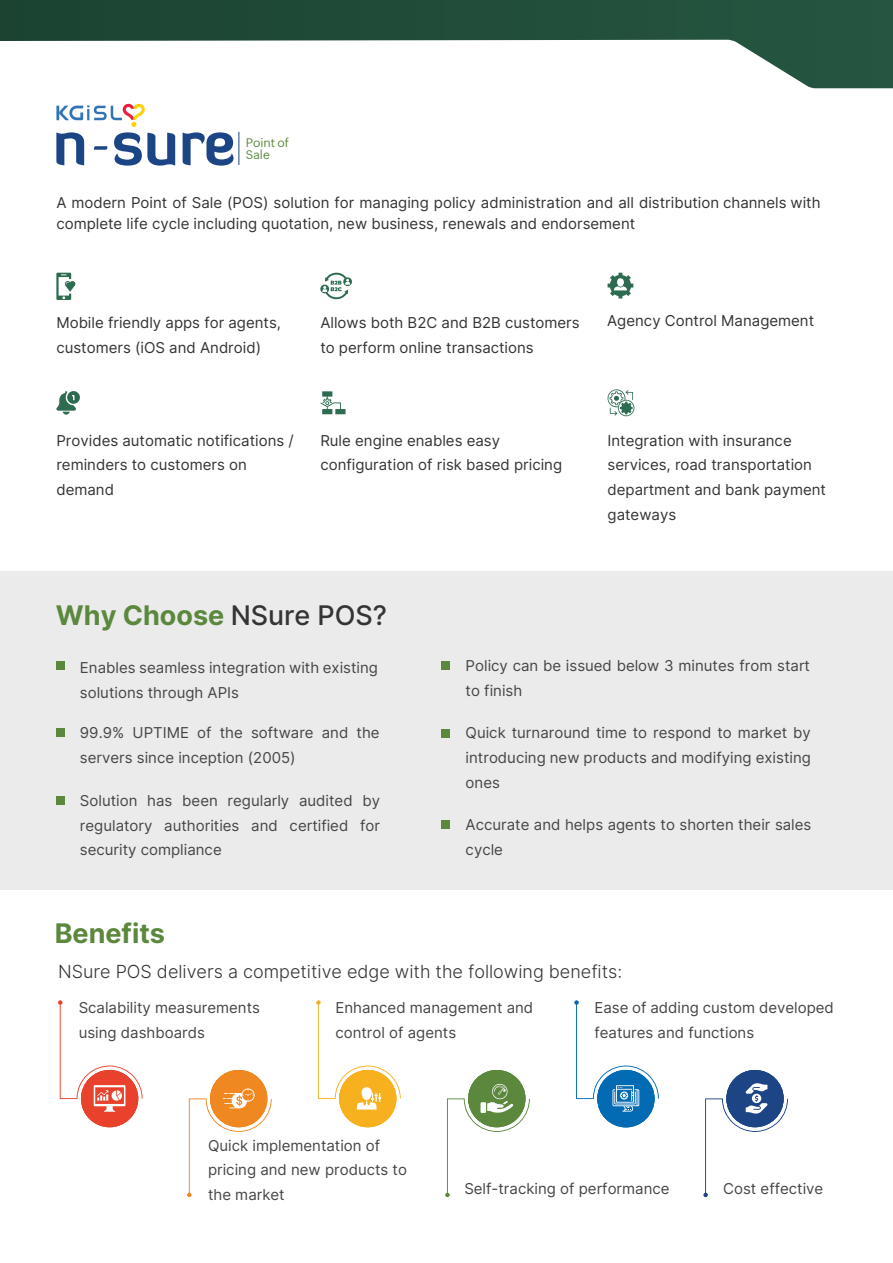
<style>
.page{position:relative;width:893px;height:1263px;background:#fff}
.page>*{position:absolute;margin:0;border:0;box-sizing:border-box;transform-origin:0 0}
.t1{font:700 27px "Inter";color:#5c883d}
.t2{font:18px "Inter Light BETA";color:#343435}
.t3{font:15px/24.8px "Inter";color:#464647}
.t4{font:15px/24.8px "Inter";color:#343435}
.t5{font:12.15px/12.9px "Zoho Puvi";color:#5b8a3d}
.s1{font-weight:500;color:#343435}
</style>
<div class="page">
<div style="left:0;top:571px;width:892px;height:319px;background:#ebebec"></div>
<svg style="left:0;top:0;width:893px;height:88px"></svg>
<svg style="left:56px;top:273px;width:19px;height:27px"></svg>
<svg style="left:56px;top:391px;width:24px;height:24px"></svg>
<svg style="left:320px;top:272px;width:32px;height:28px"></svg>
<svg style="left:320px;top:391px;width:26px;height:23px"></svg>
<svg style="left:608px;top:273px;width:25px;height:25px"></svg>
<svg style="left:607px;top:389px;width:28px;height:27px"></svg>
<svg style="left:58px;top:1000px;width:85px;height:127px"></svg>
<svg style="left:187px;top:1070px;width:85px;height:127px"></svg>
<svg style="left:703px;top:1070px;width:85px;height:127px"></svg>
<svg style="left:316px;top:1000px;width:85px;height:127px"></svg>
<svg style="left:445px;top:1070px;width:85px;height:127px"></svg>
<svg style="left:574px;top:1000px;width:85px;height:127px"></svg>
<svg style="left:183px;top:132px;width:51px;height:34px"></svg>
<svg style="left:56px;top:104px;width:119px;height:62px"></svg>
<hr style="left:239px;top:132px;width:1px;height:33px;background:#1c4585">
<div style="left:56px;top:661px;width:9px;height:9px;background:#5c883d"></div>
<div style="left:441px;top:661px;width:9px;height:9px;background:#5c883d"></div>
<div style="left:441px;top:729px;width:9px;height:8px;background:#5c883d"></div>
<div style="left:441px;top:820px;width:9px;height:8px;background:#5c883d"></div>
<div style="left:56px;top:728px;width:9px;height:8px;background:#5c883d"></div>
<div style="left:56px;top:796px;width:9px;height:8px;background:#5c883d"></div>
<p class="t5" style="left:246px;top:135px;width:45px">Point of<br>Sale</p>
<p class="t4" style="left:56px;top:192px;width:766px;line-height:21px">A modern Point of Sale (POS) solution for managing policy administration and all distribution channels with complete life cycle including quotation, new business, renewals and endorsement</p>
<p class="t4" style="left:56px;top:310px;width:226px">Mobile friendly apps for agents, customers (iOS and Android)</p>
<p class="t4" style="left:320px;top:310px;width:261px">Allows both B2C and B2B customers to perform online transactions</p>
<p class="t4" style="left:607px;top:308px;width:209px">Agency Control Management</p>
<p class="t4" style="left:56px;top:427px;width:239px">Provides automatic notifications / reminders to customers on demand</p>
<p class="t4" style="left:320px;top:427px;width:243px">Rule engine enables easy configuration of risk based pricing</p>
<p class="t4" style="left:608px;top:427px;width:220px">Integration with insurance services, road transportation department and bank payment gateways</p>
<h1 class="t1" style="left:56px;top:596px;width:333px">Why Choose <span class="s1">NSure POS?</span></h1>
<p class="t3" style="left:80px;top:655px;width:300px">Enables seamless integration with existing solutions through APIs</p>
<p class="t3" style="left:80px;top:720px;width:301px">99.9% UPTIME of the software and the servers since inception (2005)</p>
<p class="t3" style="left:80px;top:788px;width:302px;text-align:justify">Solution has been regularly audited by regulatory authorities and certified for security compliance</p>
<h1 class="t1" style="left:55px;top:913px;width:112px">Benefits</h1>
<p class="t3" style="left:466px;top:653px;width:346px">Policy can be issued below 3 minutes from start to finish</p>
<p class="t3" style="left:466px;top:720px;width:347px;text-align:justify">Quick turnaround time to respond to market by introducing new products and modifying existing ones</p>
<p class="t3" style="left:466px;top:812px;width:347px">Accurate and helps agents to shorten their sales cycle</p>
<p class="t2" style="left:58px;top:959px;width:566px">NSure POS delivers a competitive edge with the following benefits:</p>
<p class="t3" style="left:79px;top:994px;width:183px">Scalability measurements using dashboards</p>
<p class="t3" style="left:335px;top:994px;width:199px">Enhanced management and control of agents</p>
<p class="t3" style="left:594px;top:994px;width:241px">Ease of adding custom developed features and functions</p>
<p class="t3" style="left:208px;top:1132px;width:201px">Quick implementation of pricing and new products to the market</p>
<p class="t3" style="left:464px;top:1176px;width:207px">Self-tracking of performance</p>
<p class="t3" style="left:723px;top:1176px;width:102px">Cost effective</p>
</div>
